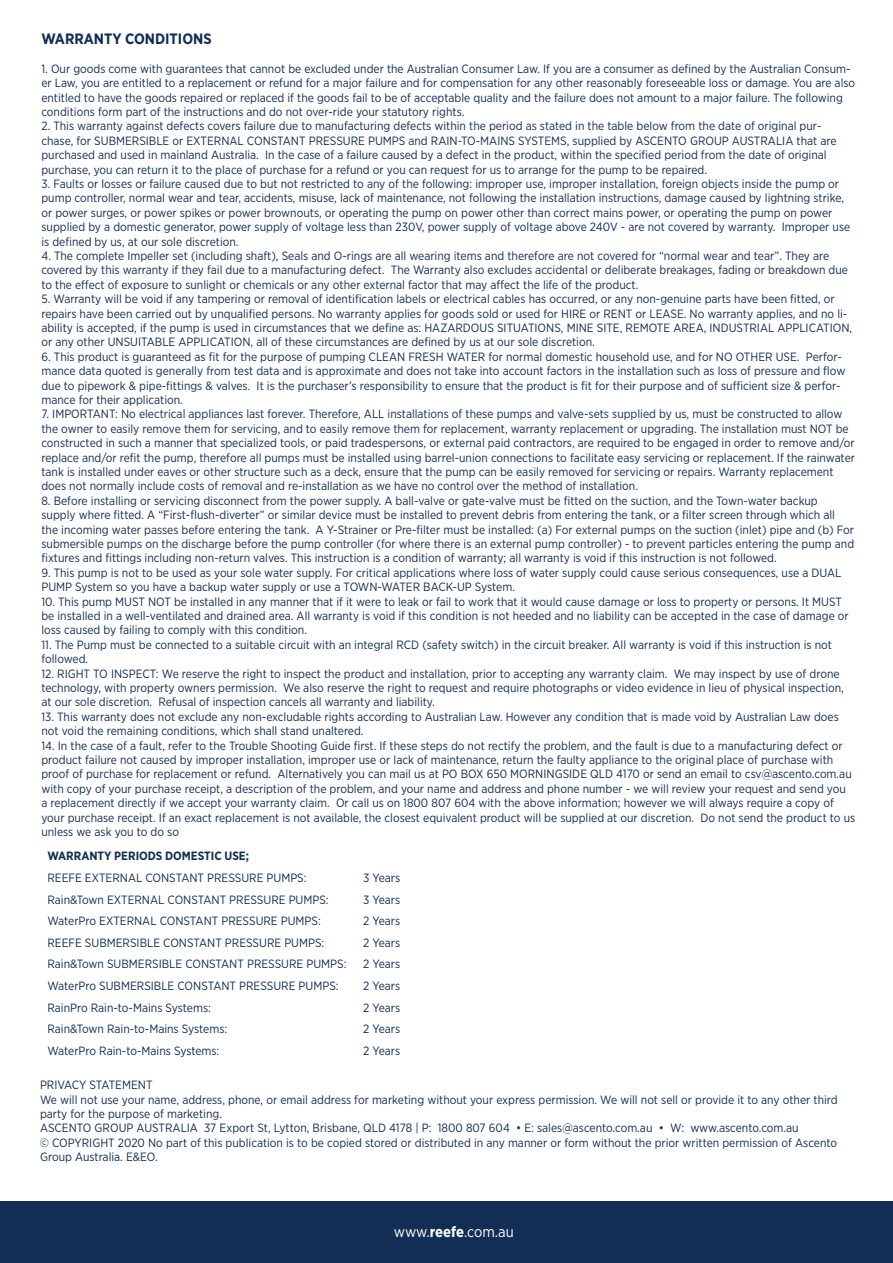
<style>
.page{position:relative;width:893px;height:1263px;background:#fff}
.page>*{position:absolute;margin:0;border:0;box-sizing:border-box;transform-origin:0 0}
.t1{font:700 15px "Gotham Narrow";color:#122e54}
.t2{font:15px "Gotham Narrow";letter-spacing:-.015em;color:#fff}
.t3{font:12px/14.4px "Gotham Narrow";color:#122e54}
.t4{font:700 12px "Gotham Narrow";color:#122e54}
.s1{font-weight:700}
</style>
<div class="page">
<div style="left:0;top:1201px;width:893px;height:62px;background:#122e54"></div>
<p class="t1" style="left:41px;top:29px;width:172px">WARRANTY CONDITIONS</p>
<p class="t3" style="left:41px;top:61px;width:815px">1. Our goods come with guarantees that cannot be excluded under the Australian Consumer Law. If you are a consumer as defined by the Australian Consum&shy;er Law, you are entitled to a replacement or refund for a major failure and for compensation for any other reasonably foreseeable loss or damage. You are also entitled to have the goods repaired or replaced if the goods fail to be of acceptable quality and the failure does not amount to a major failure. The following conditions form part of the instructions and do not over-ride your statutory rights.</p>
<p class="t3" style="left:41px;top:119px;width:797px">2. This warranty against defects covers failure due to manufacturing defects within the period as stated in the table below from the date of original pur&shy;chase, for SUBMERSIBLE or EXTERNAL CONSTANT PRESSURE PUMPS and RAIN-TO-MAINS SYSTEMS, supplied by ASCENTO GROUP AUSTRALIA that are purchased and used in mainland Australia. In the case of a failure caused by a defect in the product, within the specified period from the date of original purchase, you can return it to the place of purchase for a refund or you can request for us to arrange for the pump to be repaired.</p>
<p class="t3" style="left:41px;top:176px;width:810px">3. Faults or losses or failure caused due to but not restricted to any of the following: improper use, improper installation, foreign objects inside the pump or pump controller, normal wear and tear, accidents, misuse, lack of maintenance, not following the installation instructions, damage caused by lightning strike, or power surges, or power spikes or power brownouts, or operating the pump on power other than correct mains power, or operating the pump on power supplied by a domestic generator, power supply of voltage less than 230V, power supply of voltage above 240V - are not covered by warranty. Improper use is defined by us, at our sole discretion.</p>
<p class="t3" style="left:41px;top:248px;width:808px">4. The complete Impeller set (including shaft), Seals and O-rings are all wearing items and therefore are not covered for “normal wear and tear”. They are covered by this warranty if they fail due to a manufacturing defect. The Warranty also excludes accidental or deliberate breakages, fading or breakdown due to the effect of exposure to sunlight or chemicals or any other external factor that may affect the life of the product.</p>
<p class="t3" style="left:41px;top:291px;width:812px">5. Warranty will be void if any tampering or removal of identification labels or electrical cables has occurred, or any non-genuine parts have been fitted, or repairs have been carried out by unqualified persons. No warranty applies for goods sold or used for HIRE or RENT or LEASE. No warranty applies, and no li&shy;ability is accepted, if the pump is used in circumstances that we define as: HAZARDOUS SITUATIONS, MINE SITE, REMOTE AREA, INDUSTRIAL APPLICATION, or any other UNSUITABLE APPLICATION, all of these circumstances are defined by us at our sole discretion.</p>
<p class="t3" style="left:41px;top:349px;width:805px">6. This product is guaranteed as fit for the purpose of pumping CLEAN FRESH WATER for normal domestic household use, and for NO OTHER USE. Perfor&shy;mance data quoted is generally from test data and is approximate and does not take into account factors in the installation such as loss of pressure and flow due to pipework &amp; pipe-fittings &amp; valves. It is the purchaser’s responsibility to ensure that the product is fit for their purpose and of sufficient size &amp; perfor&shy;mance for their application.</p>
<p class="t3" style="left:41px;top:407px;width:815px">7. IMPORTANT: No electrical appliances last forever. Therefore, ALL installations of these pumps and valve-sets supplied by us, must be constructed to allow the owner to easily remove them for servicing, and to easily remove them for replacement, warranty replacement or upgrading. The installation must NOT be constructed in such a manner that specialized tools, or paid tradespersons, or external paid contractors, are required to be engaged in order to remove and/or replace and/or refit the pump, therefore all pumps must be installed using barrel-union connections to facilitate easy servicing or replacement. If the rainwater tank is installed under eaves or other structure such as a deck, ensure that the pump can be easily removed for servicing or repairs. Warranty replacement does not normally include costs of removal and re-installation as we have no control over the method of installation.</p>
<p class="t3" style="left:41px;top:493px;width:814px">8. Before installing or servicing disconnect from the power supply. A ball-valve or gate-valve must be fitted on the suction, and the Town-water backup supply where fitted. A “First-flush-diverter” or similar device must be installed to prevent debris from entering the tank, or a filter screen through which all the incoming water passes before entering the tank. A Y-Strainer or Pre-filter must be installed: (a) For external pumps on the suction (inlet) pipe and (b) For submersible pumps on the discharge before the pump controller (for where there is an external pump controller) - to prevent particles entering the pump and fixtures and fittings including non-return valves. This instruction is a condition of warranty; all warranty is void if this instruction is not followed.</p>
<p class="t3" style="left:41px;top:565px;width:802px">9. This pump is not to be used as your sole water supply. For critical applications where loss of water supply could cause serious consequences, use a DUAL<br>PUMP System so you have a backup water supply or use a TOWN-WATER BACK-UP System.</p>
<p class="t3" style="left:41px;top:594px;width:809px">10. This pump MUST NOT be installed in any manner that if it were to leak or fail to work that it would cause damage or loss to property or persons. It MUST be installed in a well-ventilated and drained area. All warranty is void if this condition is not heeded and no liability can be accepted in the case of damage or loss caused by failing to comply with this condition.</p>
<p class="t3" style="left:41px;top:637px;width:792px">11. The Pump must be connected to a suitable circuit with an integral RCD (safety switch) in the circuit breaker. All warranty is void if this instruction is not followed.</p>
<p class="t3" style="left:41px;top:666px;width:804px">12. RIGHT TO INSPECT: We reserve the right to inspect the product and installation, prior to accepting any warranty claim. We may inspect by use of drone technology, with property owners permission. We also reserve the right to request and require photographs or video evidence in lieu of physical inspection, at our sole discretion. Refusal of inspection cancels all warranty and liability.</p>
<p class="t3" style="left:41px;top:709px;width:799px">13. This warranty does not exclude any non-excludable rights according to Australian Law. However any condition that is made void by Australian Law does not void the remaining conditions, which shall stand unaltered.</p>
<p class="t3" style="left:41px;top:738px;width:815px">14. In the case of a fault, refer to the Trouble Shooting Guide first. If these steps do not rectify the problem, and the fault is due to a manufacturing defect or product failure not caused by improper installation, improper use or lack of maintenance, return the faulty appliance to the original place of purchase with proof of purchase for replacement or refund. Alternatively you can mail us at PO BOX 650 MORNINGSIDE QLD 4170 or send an email to csv@ascento.com.au with copy of your purchase receipt, a description of the problem, and your name and address and phone number - we will review your request and send you<br>a replacement directly if we accept your warranty claim. Or call us on 1800 807 604 with the above information; however we will always require a copy of your purchase receipt. If an exact replacement is not available, the closest equivalent product will be supplied at our discretion. Do not send the product to us unless we ask you to do so</p>
<p class="t4" style="left:47px;top:848px;width:203px">WARRANTY PERIODS DOMESTIC USE;</p>
<p class="t3" style="left:47px;top:870px;width:261px">REEFE EXTERNAL CONSTANT PRESSURE PUMPS:</p>
<p class="t3" style="left:363px;top:870px;width:39px">3 Years</p>
<p class="t3" style="left:47px;top:892px;width:283px">Rain&amp;Town EXTERNAL CONSTANT PRESSURE PUMPS:</p>
<p class="t3" style="left:363px;top:892px;width:39px">3 Years</p>
<p class="t3" style="left:47px;top:913px;width:275px">WaterPro EXTERNAL CONSTANT PRESSURE PUMPS:</p>
<p class="t3" style="left:363px;top:913px;width:39px">2 Years</p>
<p class="t3" style="left:47px;top:935px;width:278px">REEFE SUBMERSIBLE CONSTANT PRESSURE PUMPS:</p>
<p class="t3" style="left:363px;top:935px;width:39px">2 Years</p>
<p class="t3" style="left:47px;top:957px;width:301px">Rain&amp;Town SUBMERSIBLE CONSTANT PRESSURE PUMPS:</p>
<p class="t3" style="left:363px;top:957px;width:39px">2 Years</p>
<p class="t3" style="left:47px;top:978px;width:293px">WaterPro SUBMERSIBLE CONSTANT PRESSURE PUMPS:</p>
<p class="t3" style="left:363px;top:978px;width:39px">2 Years</p>
<p class="t3" style="left:47px;top:1000px;width:165px">RainPro Rain-to-Mains Systems:</p>
<p class="t3" style="left:363px;top:1000px;width:39px">2 Years</p>
<p class="t3" style="left:47px;top:1021px;width:181px">Rain&amp;Town Rain-to-Mains Systems:</p>
<p class="t3" style="left:363px;top:1021px;width:39px">2 Years</p>
<p class="t3" style="left:47px;top:1043px;width:174px">WaterPro Rain-to-Mains Systems:</p>
<p class="t3" style="left:363px;top:1043px;width:39px">2 Years</p>
<p class="t3" style="left:40px;top:1077px;width:799px">PRIVACY STATEMENT<br>We will not use your name, address, phone, or email address for marketing without your express permission. We will not sell or provide it to any other third party for the purpose of marketing.</p>
<p class="t3" style="left:40px;top:1121px;width:760px">ASCENTO GROUP AUSTRALIA 37 Export St, Lytton, Brisbane, QLD 4178 | P: 1800 807 604 • E: sales@ascento.com.au • W: www.ascento.com.au</p>
<p class="t3" style="left:40px;top:1135px;width:799px">© COPYRIGHT 2020 No part of this publication is to be copied stored or distributed in any manner or form without the prior written permission of Ascento<br>Group Australia. E&amp;EO.</p>
<p class="t2" style="left:394px;top:1223px;width:121px">www.<span class="s1">reefe</span>.com.au</p>
</div>
